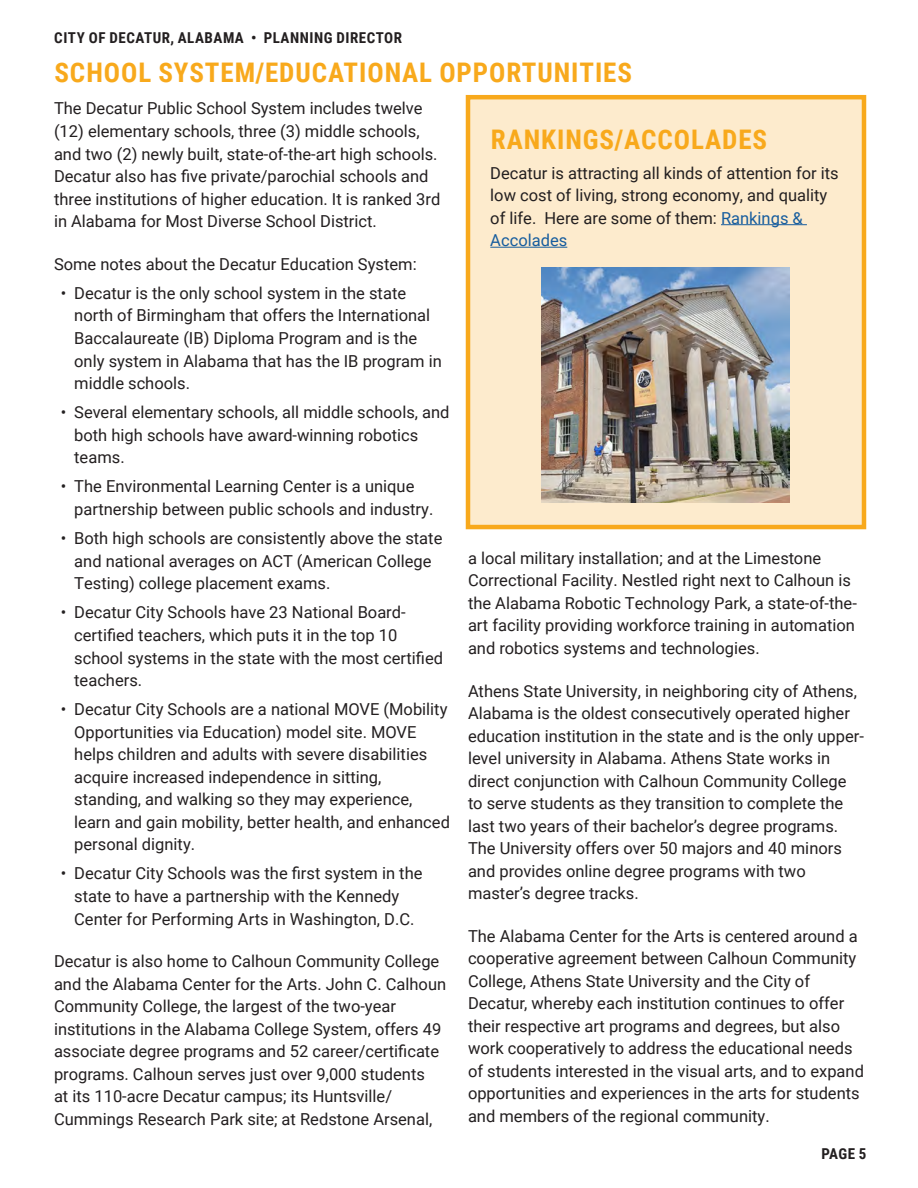
<style>
.page{position:relative;width:918px;height:1188px;background:#fff}
.page>*{position:absolute;margin:0;border:0;box-sizing:border-box;transform-origin:0 0}
.Header1{font:700 27px "Roboto Condensed";letter-spacing:.035em;color:#f8a91c}
.Text_11{font:16.5px/22.5px "Roboto";color:#231f20}
.Header1-2{font:700 15px "Roboto Condensed";letter-spacing:.035em;color:#231f20}
.s1{color:#175d9e}
</style>
<div class="page">
<div style="left:466px;top:95px;width:400px;height:434px;background:#fdebcd;border:4px solid #f8a91c"></div>
<hr style="left:721px;top:224px;width:86px;height:1px;background:#175d9e">
<hr style="left:490px;top:247px;width:77px;height:1px;background:#175d9e">
<img style="left:542px;top:268px;width:248px;height:235px">
<p class="Header1-2" style="left:54px;top:27px;width:349px">CITY OF DECATUR, ALABAMA • PLANNING DIRECTOR</p>
<p class="Header1" style="left:54px;top:54px;width:579px">SCHOOL SYSTEM/EDUCATIONAL OPPORTUNITIES</p>
<p class="Text_11" style="left:54px;top:97px;width:388px">The Decatur Public School System includes twelve (12) elementary schools, three (3) middle schools, and two (2) newly built, state-of-the-art high schools.<br>Decatur also has five private/parochial schools and three institutions of higher education. It is ranked 3rd in Alabama for Most Diverse School District.</p>
<p class="Text_11" style="left:54px;top:252px;width:364px">Some notes about the Decatur Education System:</p>
<p class="Text_11" style="left:74px;top:281px;width:369px;text-indent:-14px">• Decatur is the only school system in the state north of Birmingham that offers the International Baccalaureate (IB) Diploma Program and is the only system in Alabama that has the IB program in middle schools.</p>
<p class="Text_11" style="left:74px;top:401px;width:377px;text-indent:-14px">• Several elementary schools, all middle schools, and both high schools have award-winning robotics teams.</p>
<p class="Text_11" style="left:74px;top:475px;width:361px;text-indent:-14px">• The Environmental Learning Center is a unique partnership between public schools and industry.</p>
<p class="Text_11" style="left:74px;top:527px;width:370px;text-indent:-14px">• Both high schools are consistently above the state and national averages on ACT (American College<br>Testing) college placement exams.</p>
<p class="Text_11" style="left:74px;top:601px;width:370px;text-indent:-14px">• Decatur City Schools have 23 National Board&shy;certified teachers, which puts it in the top 10 school systems in the state with the most certified teachers.</p>
<p class="Text_11" style="left:74px;top:698px;width:377px;text-indent:-14px">• Decatur City Schools are a national MOVE (Mobility Opportunities via Education) model site. MOVE helps children and adults with severe disabilities acquire increased independence in sitting, standing, and walking so they may experience, learn and gain mobility, better health, and enhanced personal dignity.</p>
<p class="Text_11" style="left:61px;top:862px;width:363px;text-align:center">• Decatur City Schools was the first system in the state to have a partnership with the Kennedy<br>Center for Performing Arts in Washington, D.C.</p>
<p class="Text_11" style="left:54px;top:950px;width:394px">Decatur is also home to Calhoun Community College and the Alabama Center for the Arts. John C. Calhoun Community College, the largest of the two-year institutions in the Alabama College System, offers 49 associate degree programs and 52 career/certificate programs. Calhoun serves just over 9,000 students<br>at its 110-acre Decatur campus; its Huntsville/ Cummings Research Park site; at Redstone Arsenal,</p>
<p class="Header1" style="left:491px;top:121px;width:278px">RANKINGS/ACCOLADES</p>
<p class="Text_11" style="left:490px;top:161px;width:350px">Decatur is attracting all kinds of attention for its low cost of living, strong economy, and quality of life. Here are some of them: <span class="s1">Rankings &amp; Accolades</span></p>
<p class="Text_11" style="left:468px;top:546px;width:390px">a local military installation; and at the Limestone Correctional Facility. Nestled right next to Calhoun is the Alabama Robotic Technology Park, a state-of-the&shy;art facility providing workforce training in automation and robotics systems and technologies.</p>
<p class="Text_11" style="left:468px;top:679px;width:398px">Athens State University, in neighboring city of Athens, Alabama is the oldest consecutively operated higher education institution in the state and is the only upper&shy;level university in Alabama. Athens State works in direct conjunction with Calhoun Community College to serve students as they transition to complete the last two years of their bachelor’s degree programs.<br>The University offers over 50 majors and 40 minors and provides online degree programs with two master’s degree tracks.</p>
<p class="Text_11" style="left:468px;top:924px;width:398px">The Alabama Center for the Arts is centered around a cooperative agreement between Calhoun Community College, Athens State University and the City of Decatur, whereby each institution continues to offer their respective art programs and degrees, but also work cooperatively to address the educational needs of students interested in the visual arts, and to expand opportunities and experiences in the arts for students and members of the regional community.</p>
<p class="Header1-2" style="left:821px;top:1143px;width:47px">PAGE 5</p>
</div>
